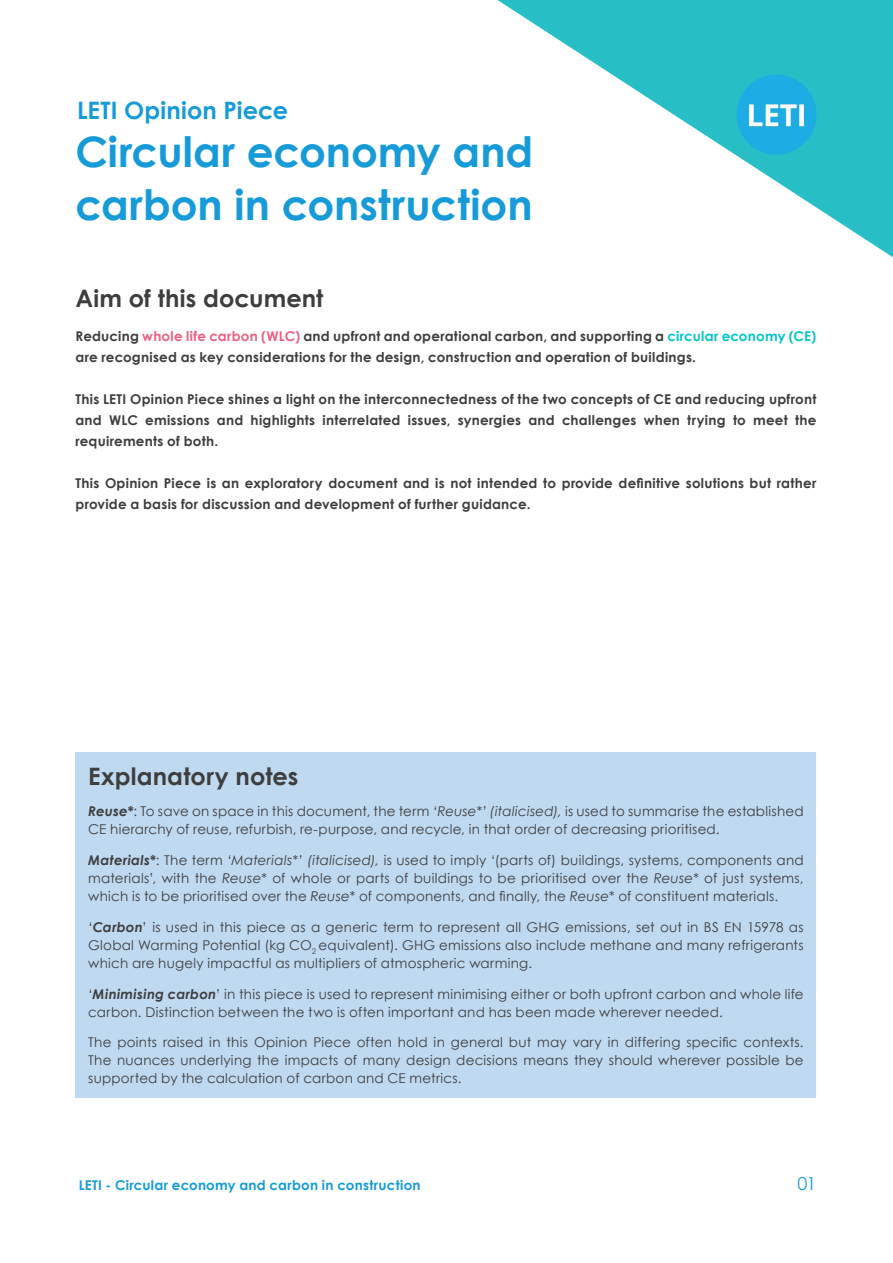
<style>
.page{position:relative;width:893px;height:1263px;background:#fff}
.page>*{position:absolute;margin:0;border:0;box-sizing:border-box;transform-origin:0 0}
.Chapter_Heading{font:700 42px/52.5px "Century Gothic";color:#169bd8}
.Sub-heading_03{font:700 24px "Century Gothic";letter-spacing:.005em;color:#3e3e3f}
.Chapter_Heading-2{font:700 24px "Century Gothic";letter-spacing:.005em;color:#169bd8}
.t1{font:18px "Century Gothic";color:#169bd8}
.Bullet_Summary_Bold{font:13.5px/18px "Century Gothic";letter-spacing:.015em;color:#3e3e3f;text-align:justify}
.Body_Text_Regular_BL{font:700 13.5px/21px "Century Gothic";letter-spacing:.015em;color:#3e3e3f}
.t2{font:700 13.5px "Century Gothic";letter-spacing:.015em;color:#169bd8}
.s1{color:#ea6082}
.s2{color:#00c5cd}
.s3{font-weight:700;font-style:italic}
.s4{font-style:italic}
</style>
<div class="page">
<svg style="left:497px;top:0;width:396px;height:257px"></svg>
<div style="left:75px;top:752px;width:741px;height:346px;background:#bfd9f1"></div>
<img style="left:736px;top:75px;width:80px;height:80px;border-radius:40px">
<p class="Chapter_Heading-2" style="left:77px;top:92px;width:212px">LETI Opinion Piece</p>
<p class="Chapter_Heading" style="left:75px;top:124px;width:459px">Circular economy and carbon in construction</p>
<p class="Sub-heading_03" style="left:75px;top:280px;width:250px">Aim of this document</p>
<p class="Body_Text_Regular_BL" style="left:75px;top:325px;width:742px">Reducing <span class="s1">whole life carbon (WLC)</span> and upfront and operational carbon, and supporting a <span class="s2">circular economy (CE) </span>are recognised as key considerations for the design, construction and operation of buildings.</p>
<p class="Body_Text_Regular_BL" style="left:75px;top:388px;width:742px;text-align:justify">This LETI Opinion Piece shines a light on the interconnectedness of the two concepts of CE and reducing upfront and WLC emissions and highlights interrelated issues, synergies and challenges when trying to meet the requirements of both.</p>
<p class="Body_Text_Regular_BL" style="left:75px;top:472px;width:742px">This Opinion Piece is an exploratory document and is not intended to provide definitive solutions but rather provide a basis for discussion and development of further guidance.</p>
<p class="Sub-heading_03" style="left:88px;top:758px;width:212px">Explanatory notes</p>
<p class="Bullet_Summary_Bold" style="left:88px;top:802px;width:717px"><span class="s3">Reuse*</span>: To save on space in this document, the term <span class="s4">‘Reuse*’ (italicised),</span> is used to summarise the established<br>CE hierarchy of reuse, refurbish, re-purpose, and recycle, in that order of decreasing prioritised.</p>
<p class="Bullet_Summary_Bold" style="left:88px;top:851px;width:717px"><span class="s3">Materials*</span>: The term <span class="s4">‘Materials*’ (italicised),</span> is used to imply ‘(parts of) buildings, systems, components and materials’, with the <span class="s4">Reuse*</span> of whole or parts of buildings to be prioritised over the <span class="s4">Reuse*</span> of just systems, which is to be prioritised over the <span class="s4">Reuse*</span> of components, and finally, the <span class="s4">Reuse*</span> of constituent materials.</p>
<p class="Bullet_Summary_Bold" style="left:88px;top:918px;width:717px">‘<span class="s3">Carbon</span>’ is used in this piece as a generic term to represent all GHG emissions, set out in BS EN 15978 as Global Warming Potential (kg CO<sub>2</sub> equivalent). GHG emissions also include methane and many refrigerants which are hugely impactful as multipliers of atmospheric warming.</p>
<p class="Bullet_Summary_Bold" style="left:88px;top:984px;width:717px">‘<span class="s3">Minimising carbon</span>’ in this piece is used to represent minimising either or both upfront carbon and whole life carbon. Distinction between the two is often important and has been made wherever needed.</p>
<p class="Bullet_Summary_Bold" style="left:88px;top:1033px;width:717px">The points raised in this Opinion Piece often hold in general but may vary in differing specific contexts.<br>The nuances underlying the impacts of many design decisions means they should wherever possible be supported by the calculation of carbon and CE metrics.</p>
<p class="t2" style="left:79px;top:1174px;width:343px">LETI - Circular economy and carbon in construction</p>
<h3 class="t1" style="left:797px;top:1170px;width:20px">01</h3>
</div>
